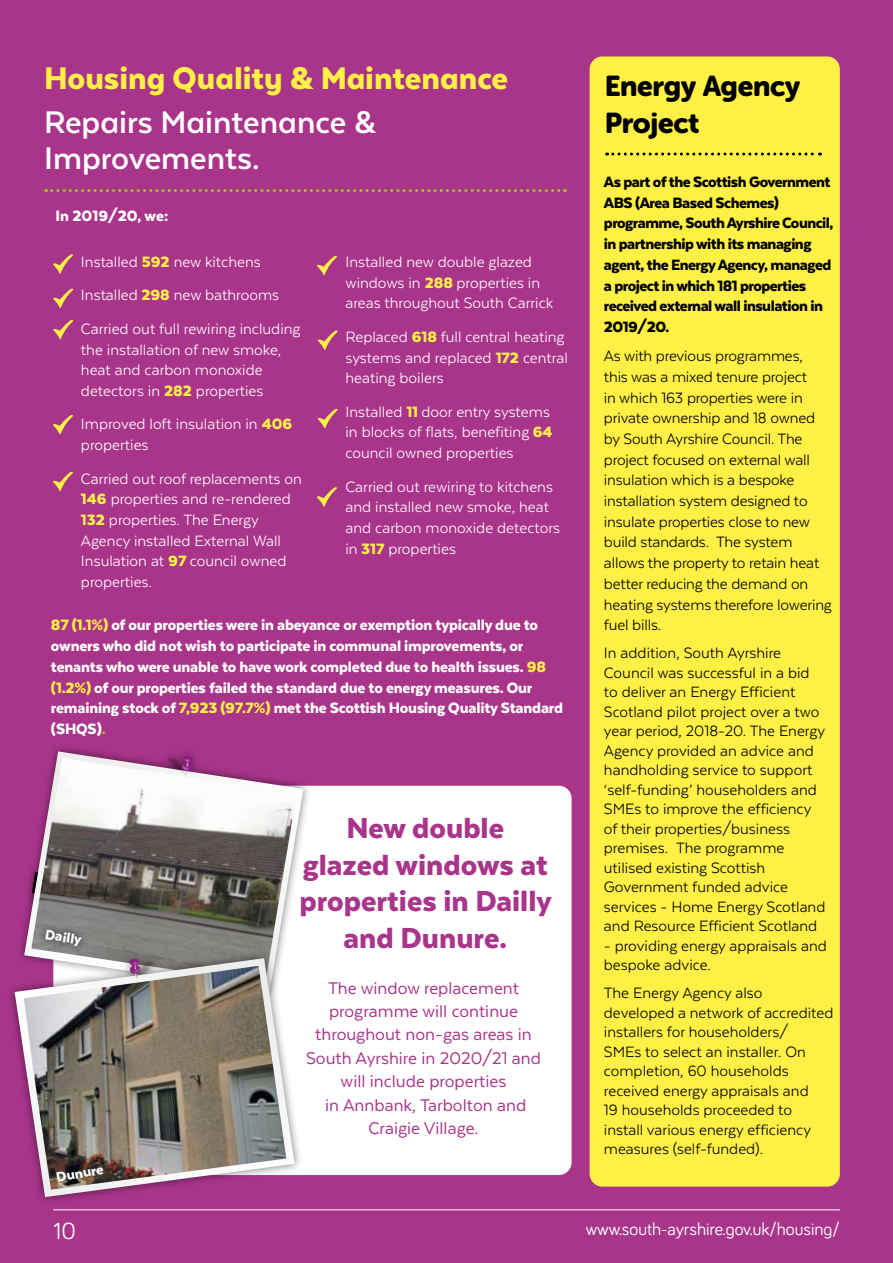
<style>
.page{position:relative;width:893px;height:1263px;background:#a9358b}
.page>*{position:absolute;margin:0;border:0;box-sizing:border-box;transform-origin:0 0}
.t1{font:700 36px/36px "Texta Alt";color:#fff}
.t2{font:900 36px "Texta Alt";color:#fff046}
.t3{font:900 33.45px/36.6px "Texta";color:#a9358b;text-align:center}
.t4{font:28.5px/36.8px "Museo Sans Rounded 900";letter-spacing:-.01em;color:#000}
.t5{font:24px "Bariol";color:#fff}
.t6{font:19.5px/23.4px "Texta";color:#a9358b;text-align:center}
.t7{font:18px "Bariol";color:#fff}
.t8{font:17.25px/19.5px "Texta";color:#000}
.t9{font:17.25px/20.7px "Texta";color:#fff}
.t10{font:900 17.25px/20.7px "Texta";letter-spacing:-.01em;color:#fff}
.t11{font:900 17.25px/20.7px "Texta";letter-spacing:-.03em;color:#000}
.t12{font:900 16.05px "Texta";color:#fff}
.s1{font-weight:900;color:#fff046}
.s2{color:#fff046}
.s3{color:#a0c518}
</style>
<div class="page">
<svg style="left:46px;top:189px;width:519px;height:3px;background:#a56960"></svg>
<hr style="left:53px;top:1209px;width:787px;height:1px;background:#fff">
<svg style="left:53px;top:289px;width:20px;height:19px"></svg>
<svg style="left:53px;top:320px;width:20px;height:19px"></svg>
<svg style="left:53px;top:254px;width:20px;height:20px"></svg>
<svg style="left:53px;top:415px;width:20px;height:19px"></svg>
<svg style="left:53px;top:472px;width:20px;height:19px"></svg>
<svg style="left:318px;top:330px;width:20px;height:20px"></svg>
<svg style="left:317px;top:256px;width:20px;height:19px"></svg>
<svg style="left:318px;top:409px;width:20px;height:19px"></svg>
<svg style="left:317px;top:487px;width:20px;height:20px"></svg>
<div style="left:53px;top:786px;width:519px;height:389px;background:#fff;border-radius:13px"></div>
<div style="left:16px;top:743px;width:296px;height:258px;background:#000;opacity:.51"></div>
<svg style="left:24px;top:751px;width:279px;height:198px"></svg>
<img style="left:31px;top:758px;width:265px;height:191px">
<svg style="left:167px;top:756px;width:25px;height:20px"></svg>
<div style="left:6px;top:949px;width:297px;height:257px;background:#000;opacity:.51"></div>
<svg style="left:15px;top:958px;width:280px;height:239px"></svg>
<img style="left:24px;top:966px;width:262px;height:223px">
<svg style="left:130px;top:959px;width:25px;height:20px"></svg>
<div style="left:130px;top:959px;width:8px;height:6px;border:1px solid #8d1d82;border-radius:50%"></div>
<div style="left:38px;top:922px;width:51px;height:32px;background:#000;opacity:.75"></div>
<div style="left:590px;top:56px;width:250px;height:1130px;background:#fff046;border-radius:13px"></div>
<svg style="left:607px;top:153px;width:213px;height:3px"></svg>
<h1 class="t2" style="left:44px;top:59px;width:466px">Housing Quality &amp; Maintenance</h1>
<p class="t1" style="left:44px;top:103px;width:333px">Repairs Maintenance &amp;<br>Improvements.</p>
<p class="t10" style="left:55px;top:206px;width:114px">In 2019/20, we:</p>
<p class="t9" style="left:81px;top:245px;width:200px;line-height:33.5px">Installed <span class="s1">592</span> new kitchens<br>Installed <span class="s1">298</span> new bathrooms</p>
<p class="t9" style="left:81px;top:318px;width:221px">Carried out full rewiring including the installation of new smoke, heat and carbon monoxide detectors in <span class="s1">282</span> properties</p>
<p class="t9" style="left:81px;top:414px;width:213px">Improved loft insulation in <span class="s1">406 </span>properties</p>
<p class="t9" style="left:81px;top:468px;width:222px">Carried out roof replacements on<br><span class="s1">146</span> properties and re-rendered<br><span class="s1">132</span> properties. The Energy<br>Agency installed External Wall<br>Insulation at <span class="s1">97</span> council owned properties.</p>
<p class="t9" style="left:345px;top:251px;width:209px">Installed new double glazed windows in <span class="s1">288</span> properties in areas throughout South Carrick</p>
<p class="t9" style="left:345px;top:326px;width:224px">Replaced <span class="s1">618</span> full central heating systems and replaced <span class="s1">172</span> central heating boilers</p>
<p class="t9" style="left:345px;top:401px;width:209px">Installed <span class="s1">11</span> door entry systems in blocks of flats, benefiting <span class="s1">64 </span>council owned properties</p>
<p class="t9" style="left:345px;top:476px;width:216px">Carried out rewiring to kitchens and installed new smoke, heat and carbon monoxide detectors in <span class="s1">317</span> properties</p>
<p class="t10" style="left:51px;top:615px;width:514px"><span class="s2">87 (1.1%)</span> of our properties were in abeyance or exemption typically due to owners who did not wish to participate in communal improvements, or tenants who were unable to have work completed due to health issues. <span class="s2">98 (1.2%)</span> of our properties failed the standard due to energy measures. Our remaining stock of <span class="s2">7,923 (97.7%)</span> met the Scottish Housing Quality Standard (SHQS)<span class="s3">.</span></p>
<p class="t12" style="left:47px;top:926px;width:38px;rotate:9deg">Dailly</p>
<p class="t12" style="left:55px;top:1169px;width:49px;rotate:-10deg">Dunure</p>
<p class="t5" style="left:53px;top:1215px;width:24px">10</p>
<p class="t3" style="left:299px;top:809px;width:254px">New double glazed windows at properties in Dailly and Dunure.</p>
<p class="t6" style="left:306px;top:976px;width:237px">The window replacement programme will continue throughout non-gas areas in<br>South Ayrshire in 2020/21 and will include properties<br>in Annbank, Tarbolton and<br>Craigie Village.</p>
<p class="t4" style="left:605px;top:68px;width:197px">Energy Agency<br>Project</p>
<p class="t11" style="left:604px;top:171px;width:231px">As part of the Scottish Government<br>ABS (Area Based Schemes) programme, South Ayrshire Council, in partnership with its managing agent, the Energy Agency, managed a project in which 181 properties received external wall insulation in<br>2019/20.</p>
<p class="t8" style="left:604px;top:345px;width:229px;line-height:20.7px">As with previous programmes,<br>this was a mixed tenure project<br>in which 163 properties were in private ownership and 18 owned by South Ayrshire Council. The project focused on external wall insulation which is a bespoke installation system designed to insulate properties close to new build standards. The system allows the property to retain heat better reducing the demand on heating systems therefore lowering fuel bills.</p>
<p class="t8" style="left:604px;top:643px;width:223px">In addition, South Ayrshire<br>Council was successful in a bid to deliver an Energy Efficient<br>Scotland pilot project over a two year period, 2018-20. The Energy<br>Agency provided an advice and handholding service to support ‘self-funding’ householders and<br>SMEs to improve the efficiency of their properties/business premises. The programme utilised existing Scottish<br>Government funded advice services - Home Energy Scotland and Resource Efficient Scotland</p>
<p class="t8" style="left:604px;top:935px;width:224px">- providing energy appraisals and bespoke advice.</p>
<p class="t8" style="left:604px;top:983px;width:231px">The Energy Agency also developed a network of accredited installers for householders/<br>SMEs to select an installer. On completion, 60 households received energy appraisals and<br>19 households proceeded to install various energy efficiency measures (self-funded).</p>
<p class="t7" style="left:586px;top:1216px;width:256px">www.south-ayrshire.gov.uk/housing/</p>
</div>
